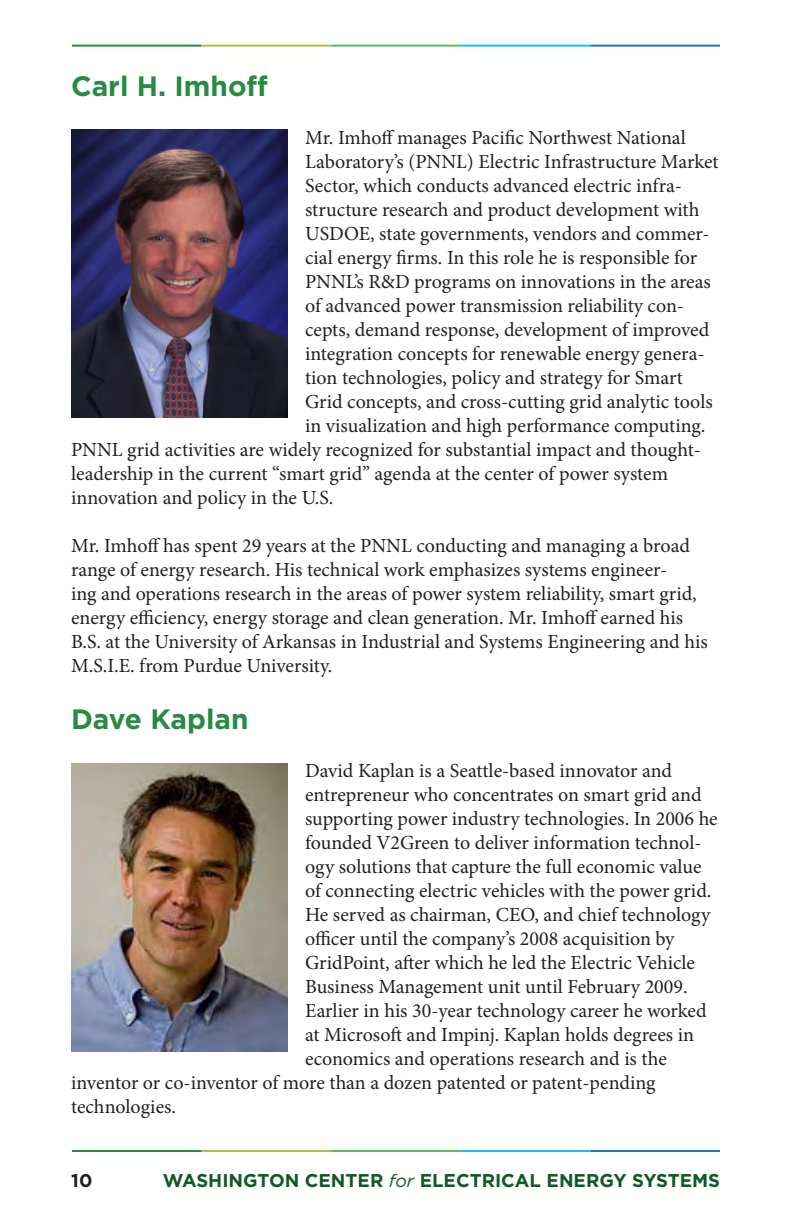
<style>
.page{position:relative;width:792px;height:1224px;background:#fff}
.page>*{position:absolute;margin:0;border:0;box-sizing:border-box;transform-origin:0 0}
.t1{font:700 28px "Gotham";color:#268c43}
.t2{font:20px/24px "Minion Pro";color:#231f20}
.t3{font:700 18.6px "Gotham";color:#105a26}
.t4{font:700 18.4px "Gotham";color:#231f20}
.s1{font-weight:400;font-style:italic;font-size:18px}
</style>
<div class="page">
<hr style="left:72px;top:45px;width:130px;height:2px;background:#268c43">
<hr style="left:202px;top:45px;width:129px;height:2px;background:#afbf44">
<hr style="left:331px;top:45px;width:130px;height:2px;background:#59bc68">
<hr style="left:461px;top:45px;width:129px;height:2px;background:#15c0f2">
<hr style="left:590px;top:45px;width:130px;height:2px;background:#1f77b9">
<hr style="left:72px;top:1150px;width:130px;height:2px;background:#268c43">
<hr style="left:202px;top:1150px;width:129px;height:2px;background:#afbf44">
<hr style="left:331px;top:1150px;width:130px;height:2px;background:#59bc68">
<hr style="left:461px;top:1150px;width:129px;height:2px;background:#15c0f2">
<hr style="left:590px;top:1150px;width:130px;height:2px;background:#1f77b9">
<img style="left:71px;top:129px;width:216px;height:288px">
<img style="left:71px;top:763px;width:216px;height:288px">
<p class="t1" style="left:71px;top:67px;width:198px">Carl H. Imhoff</p>
<p class="t2" style="left:305px;top:126px;width:382px">Mr. Imhoff manages Pacific Northwest National</p>
<p class="t2" style="left:305px;top:150px;width:415px">Laboratory’s (PNNL) Electric Infrastructure Market</p>
<p class="t2" style="left:305px;top:174px;width:379px">Sector, which conducts advanced electric infra-</p>
<p class="t2" style="left:305px;top:198px;width:396px">structure research and product development with</p>
<p class="t2" style="left:305px;top:222px;width:406px">USDOE, state governments, vendors and commer-</p>
<p class="t2" style="left:305px;top:246px;width:394px">cial energy firms. In this role he is responsible for</p>
<p class="t2" style="left:305px;top:270px;width:407px">PNNL’s R&amp;D programs on innovations in the areas</p>
<p class="t2" style="left:305px;top:294px;width:381px">of advanced power transmission reliability con-</p>
<p class="t2" style="left:305px;top:318px;width:406px">cepts, demand response, development of improved</p>
<p class="t2" style="left:305px;top:342px;width:401px">integration concepts for renewable energy genera-</p>
<p class="t2" style="left:305px;top:366px;width:379px">tion technologies, policy and strategy for Smart</p>
<p class="t2" style="left:305px;top:390px;width:409px">Grid concepts, and cross-cutting grid analytic tools</p>
<p class="t2" style="left:305px;top:414px;width:402px">in visualization and high performance computing.</p>
<p class="t2" style="left:71px;top:438px;width:631px">PNNL grid activities are widely recognized for substantial impact and thought-</p>
<p class="t2" style="left:71px;top:462px;width:599px">leadership in the current “smart grid” agenda at the center of power system</p>
<p class="t2" style="left:71px;top:486px;width:264px">innovation and policy in the U.S.</p>
<p class="t2" style="left:71px;top:534px;width:638px">Mr. Imhoff has spent 29 years at the PNNL conducting and managing a broad range of energy research. His technical work emphasizes systems engineer-<br>ing and operations research in the areas of power system reliability, smart grid, energy efficiency, energy storage and clean generation. Mr. Imhoff earned his B.S. at the University of Arkansas in Industrial and Systems Engineering and his M.S.I.E. from Purdue University.</p>
<p class="t1" style="left:71px;top:701px;width:179px">Dave Kaplan</p>
<p class="t2" style="left:305px;top:759px;width:369px">David Kaplan is a Seattle-based innovator and</p>
<p class="t2" style="left:305px;top:783px;width:398px">entrepreneur who concentrates on smart grid and</p>
<p class="t2" style="left:305px;top:807px;width:414px">supporting power industry technologies. In 2006 he</p>
<p class="t2" style="left:305px;top:831px;width:398px">founded V2Green to deliver information technol-</p>
<p class="t2" style="left:305px;top:855px;width:398px">ogy solutions that capture the full economic value</p>
<p class="t2" style="left:305px;top:879px;width:408px">of connecting electric vehicles with the power grid.</p>
<p class="t2" style="left:305px;top:903px;width:407px">He served as chairman, CEO, and chief technology</p>
<p class="t2" style="left:305px;top:927px;width:371px">officer until the company’s 2008 acquisition by</p>
<p class="t2" style="left:305px;top:951px;width:391px">GridPoint, after which he led the Electric Vehicle</p>
<p class="t2" style="left:305px;top:975px;width:384px">Business Management unit until February 2009.</p>
<p class="t2" style="left:305px;top:999px;width:403px">Earlier in his 30-year technology career he worked</p>
<p class="t2" style="left:305px;top:1023px;width:391px">at Microsoft and Impinj. Kaplan holds degrees in</p>
<p class="t2" style="left:305px;top:1047px;width:363px">economics and operations research and is the</p>
<p class="t2" style="left:71px;top:1071px;width:586px">inventor or co-inventor of more than a dozen patented or patent-pending</p>
<p class="t2" style="left:71px;top:1095px;width:106px">technologies.</p>
<p class="t4" style="left:71px;top:1168px;width:23px">10</p>
<p class="t3" style="left:163px;top:1168px;width:559px">WASHINGTON CENTER <span class="s1">for</span> ELECTRICAL ENERGY SYSTEMS</p>
</div>
